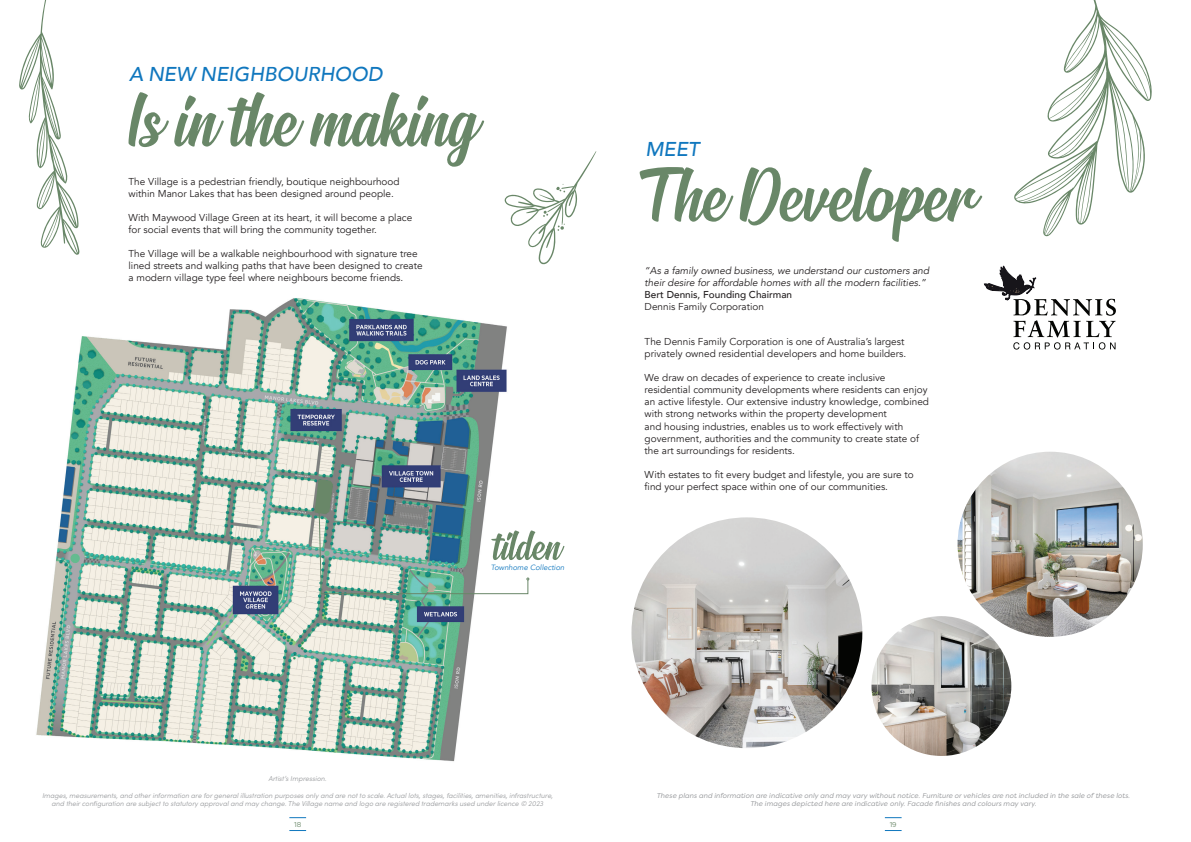
<style>
.page{position:relative;width:1191px;height:842px;background:#fff}
.page>*{position:absolute;margin:0;border:0;box-sizing:border-box;transform-origin:0 0}
.t1{font:84.2px "Signatra DEMO";color:#698768}
.t2{font:italic 500 20px "Avenir";color:#1077be}
.t3{font:10px/12px "Avenir";color:#231f20}
.t4{font:italic 10px/12px "Avenir";color:#231f20}
.t5{font:500 10px "Avenir";color:#231f20}
.t6{font:italic 7.6px "Avenir";color:#1077be}
.t7{font:italic 300 7px/8.4px "Sofia Pro";color:#939598;text-align:center}
.t8{font:italic 7px/8.4px "Filson Pro";letter-spacing:.015em;color:#939598;text-align:center}
.t9{font:7px "Filson Pro";color:#698768}
</style>
<div class="page">
<svg style="left:885px;top:817px;width:16px;height:1px"></svg>
<svg style="left:289px;top:817px;width:17px;height:1px"></svg>
<svg style="left:885px;top:830px;width:16px;height:1px"></svg>
<svg style="left:289px;top:830px;width:17px;height:1px"></svg>
<img style="left:36px;top:298px;width:485px;height:464px">
<img style="left:957px;top:452px;width:185px;height:185px;border-radius:93px">
<img style="left:871px;top:616px;width:140px;height:140px;border-radius:70px">
<img style="left:631px;top:517px;width:231px;height:231px;border-radius:115px">
<svg style="left:1014px;top:0;width:138px;height:236px"></svg>
<svg style="left:19px;top:0;width:60px;height:255px"></svg>
<svg style="left:504px;top:151px;width:92px;height:114px"></svg>
<svg style="left:984px;top:266px;width:131px;height:84px"></svg>
<svg style="left:314px;top:479px;width:250px;height:115px"></svg>
<h2 class="t2" style="left:129px;top:62px;width:255px">A NEW NEIGHBOURHOOD</h2>
<h1 class="t1" style="left:128px;top:87px;width:349px">Is in the making</h1>
<p class="t3" style="left:129px;top:176px;width:272px">The Village is a pedestrian friendly, boutique neighbourhood within Manor Lakes that has been designed around people.</p>
<p class="t3" style="left:129px;top:212px;width:285px">With Maywood Village Green at its heart, it will become a place for social events that will bring the community together.</p>
<p class="t3" style="left:129px;top:248px;width:296px">The Village will be a walkable neighbourhood with signature tree lined streets and walking paths that have been designed to create a modern village type feel where neighbours become friends.</p>
<p class="t6" style="left:491px;top:563px;width:75px">Townhome Collection</p>
<h2 class="t2" style="left:645px;top:137px;width:56px">MEET</h2>
<h1 class="t1" style="left:644px;top:162px;width:331px">The Developer</h1>
<p class="t4" style="left:644px;top:265px;width:286px">“As a family owned business, we understand our customers and their desire for affordable homes with all the modern facilities.”</p>
<p class="t5" style="left:644px;top:286px;width:149px">Bert Dennis, Founding Chairman</p>
<p class="t3" style="left:644px;top:301px;width:121px">Dennis Family Corporation</p>
<p class="t3" style="left:644px;top:336px;width:263px">The Dennis Family Corporation is one of Australia’s largest privately owned residential developers and home builders.</p>
<p class="t3" style="left:644px;top:372px;width:286px">We draw on decades of experience to create inclusive residential community developments where residents can enjoy an active lifestyle. Our extensive industry knowledge, combined with strong networks within the property development<br>and housing industries, enables us to work effectively with government, authorities and the community to create state of the art surroundings for residents.</p>
<p class="t3" style="left:644px;top:468px;width:271px">With estates to fit every budget and lifestyle, you are sure to find your perfect space within one of our communities.</p>
<p class="t7" style="left:269px;top:774px;width:59px">Artist’s Impression.</p>
<p class="t7" style="left:42px;top:791px;width:512px">Images, measurements, and other information are for general illustration purposes only and are not to scale. Actual lots, stages, facilities, amenities, infrastructure, and their configuration are subject to statutory approval and may change. The Village name and logo are registered trademarks used under licence © 2023</p>
<p class="t8" style="left:656px;top:791px;width:475px">These plans and information are indicative only and may vary without notice. Furniture or vehicles are not included in the sale of these lots.<br>The images depicted here are indicative only. Facade finishes and colours may vary.</p>
<p class="t9" style="left:294px;top:820px;width:9px">18</p>
<p class="t9" style="left:889px;top:820px;width:8px">19</p>
</div>
